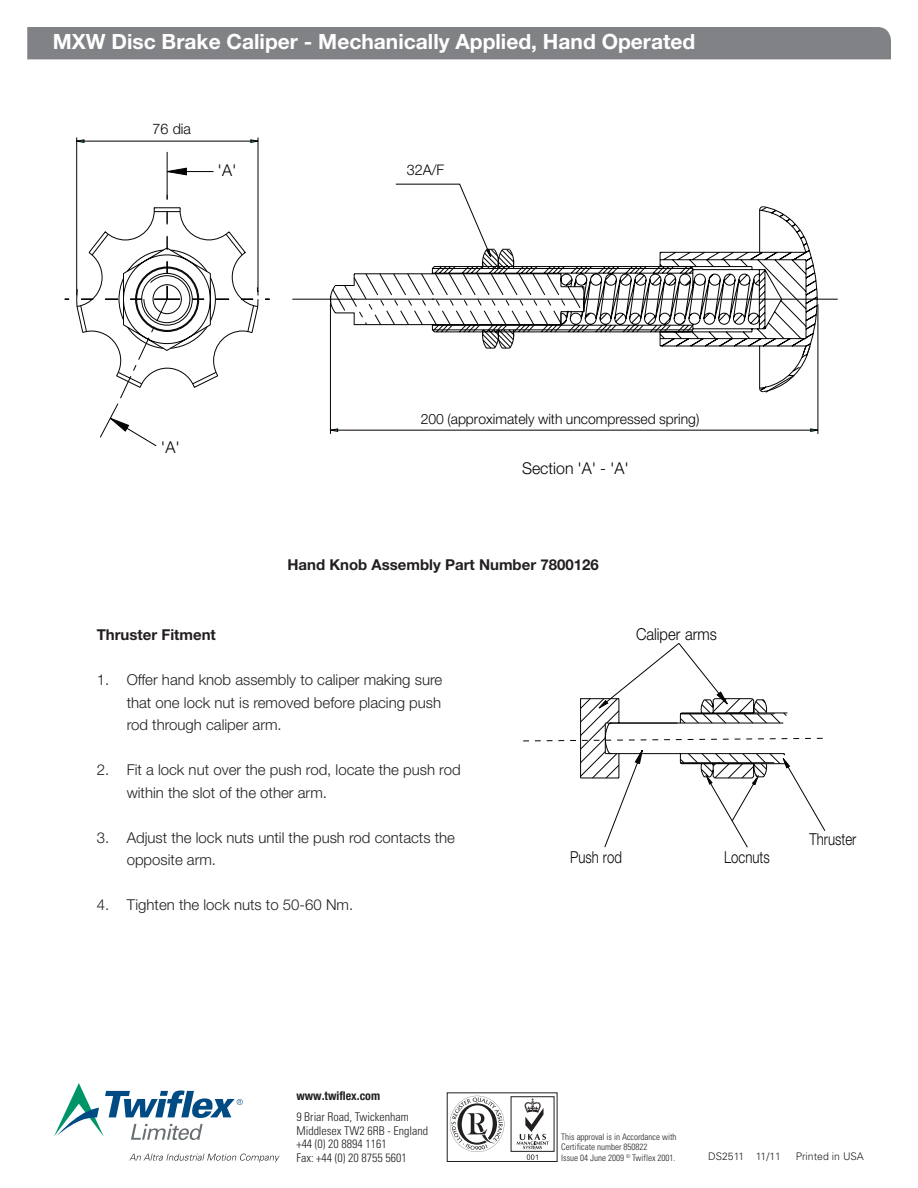
<style>
.page{position:relative;width:918px;height:1188px;background:#fff}
.page>*{position:absolute;margin:0;border:0;box-sizing:border-box;transform-origin:0 0}
.t1{font:700 21px "Helvetica Neue LT Std";color:#fff}
.t2{font:300 16.5px "Helvetica Neue LT Std";color:#050504;scale:.8 1}
.t3{font:300 16.5px "Helvetica Neue LT Std";color:#050504;scale:.9 1}
.t4{font:300 16.2px "Helvetica Neue LT Std";color:#050504}
.t5{font:300 15px/22.5px "Helvetica Neue LT Std";color:#231f20;text-align:right}
.t6{font:700 15px "Helvetica Neue LT Std";color:#231f20}
.t7{font:300 14.7px "Helvetica Neue LT Std";color:#050504}
.t8{font:300 14.25px "Helvetica Neue LT Std";color:#050504}
.t9{font:300 condensed 12px "Univers LT";color:#231f20}
.t10{font:700 condensed 12px "Helvetica Neue LT Std";color:#231f20}
.t11{font:300 10.5px "Univers LT Std";color:#231f20}
.t12{font:300 condensed 9px/10.5px "Univers LT";color:#231f20}
</style>
<div class="page">
<svg style="left:129px;top:1154px;width:151px;height:8px"></svg>
<svg style="left:54px;top:1083px;width:189px;height:57px"></svg>
<div style="left:27px;top:27px;width:864px;height:32px;background:#808285"></div>
<svg style="left:450px;top:1096px;width:54px;height:56px"></svg>
<svg style="left:517px;top:1099px;width:32px;height:61px"></svg>
<div style="left:511px;top:1096px;width:43px;height:56px;border:1px solid #231f20"></div>
<div style="left:447px;top:1092px;width:110px;height:70px;border:1px solid #231f20"></div>
<svg style="left:329px;top:206px;width:490px;height:228px"></svg>
<svg style="left:810px;top:428px;width:9px;height:5px"></svg>
<svg style="left:76px;top:137px;width:263px;height:296px"></svg>
<svg style="left:76px;top:139px;width:4px;height:5px"></svg>
<svg style="left:80px;top:139px;width:179px;height:29px"></svg>
<svg style="left:65px;top:168px;width:205px;height:265px"></svg>
<svg style="left:395px;top:183px;width:97px;height:75px"></svg>
<svg style="left:523px;top:643px;width:300px;height:205px"></svg>
<p class="t1" style="left:53px;top:29px;width:644px">MXW Disc Brake Caliper - Mechanically Applied, Hand Operated</p>
<p class="t7" style="left:152px;top:119px;width:40px">76 dia</p>
<p class="t4" style="left:218px;top:160px;width:20px">'A'</p>
<p class="t7" style="left:407px;top:161px;width:39px">32A/F</p>
<p class="t4" style="left:161px;top:437px;width:20px">'A'</p>
<p class="t8" style="left:421px;top:410px;width:280px">200 (approximately with uncompressed spring)</p>
<p class="t4" style="left:522px;top:458px;width:108px">Section 'A' - 'A'</p>
<p class="t6" style="left:287px;top:556px;width:313px">Hand Knob Assembly Part Number 7800126</p>
<p class="t6" style="left:97px;top:626px;width:121px">Thruster Fitment</p>
<p class="t5" style="left:97px;top:668px;width:347px">1. Offer hand knob assembly to caliper making sure that one lock nut is removed before placing push</p>
<p class="t5" style="left:127px;top:713px;width:157px">rod through caliper arm.</p>
<p class="t5" style="left:127px;top:758px;width:335px;text-align:left;text-indent:-30px">2. Fit a lock nut over the push rod, locate the push rod within the slot of the other arm.</p>
<p class="t5" style="left:97px;top:826px;width:360px">3. Adjust the lock nuts until the push rod contacts the</p>
<p class="t5" style="left:127px;top:848px;width:91px">opposite arm.</p>
<p class="t5" style="left:97px;top:893px;width:258px">4. Tighten the lock nuts to 50-60 Nm.</p>
<p class="t3" style="left:636px;top:624px;width:91px">Caliper arms</p>
<p class="t2" style="left:570px;top:847px;width:66px">Push rod</p>
<p class="t2" style="left:724px;top:847px;width:59px">Locnuts</p>
<p class="t2" style="left:810px;top:829px;width:60px">Thruster</p>
<p class="t10" style="left:296px;top:1088px;width:85px">www.twiflex.com</p>
<p class="t9" style="left:296px;top:1110px;width:114px">9 Briar Road, Twickenham</p>
<p class="t9" style="left:296px;top:1123px;width:133px">Middlesex TW2 6RB - England</p>
<p class="t9" style="left:296px;top:1137px;width:92px">+44 (0) 20 8894 1161</p>
<p class="t9" style="left:296px;top:1150px;width:112px">Fax: +44 (0) 20 8755 5601</p>
<p class="t12" style="left:561px;top:1131px;width:117px">This approval is in Accordance with<br>Certificate number 850822<br>Issue 04 June 2009 <sup>©</sup> Twiflex 2001.</p>
<p class="t11" style="left:708px;top:1150px;width:74px">DS2511 11/11</p>
<p class="t11" style="left:796px;top:1150px;width:70px">Printed in USA</p>
</div>
